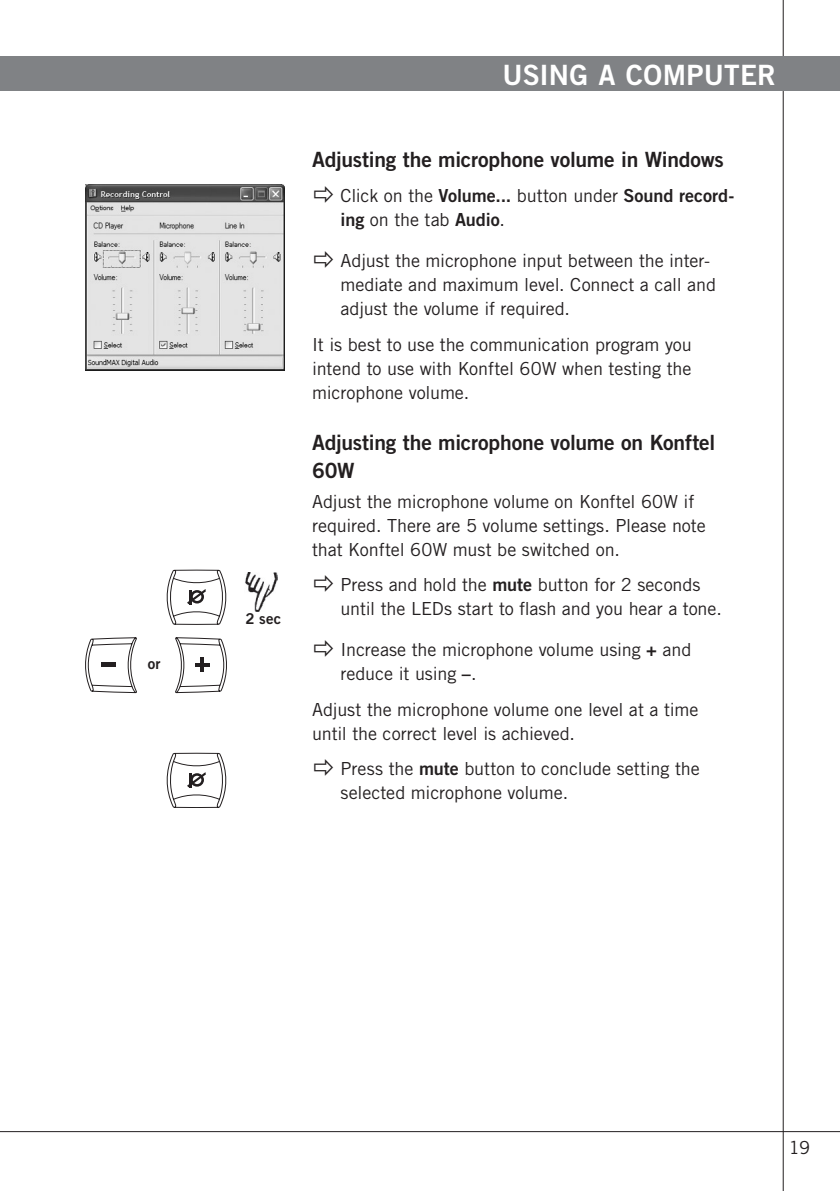
<style>
.page{position:relative;width:840px;height:1191px;background:#fff}
.page>*{position:absolute;margin:0;border:0;box-sizing:border-box;transform-origin:0 0}
.t1{font:28px "Trade Gothic Bold Two";letter-spacing:.01em;color:#fff}
.t2{font:21px/27.2px "Trade Gothic Bold Two";letter-spacing:-.01em;color:#231f20}
.t3{font:18px/24px "Trade Gothic";letter-spacing:-.005em;color:#231f20}
.t4{font:15px "Trade Gothic Bold Two";color:#231f20}
.s1{font-family:"Trade Gothic Bold Two"}
</style>
<div class="page">
<hr style="left:782px;top:0;width:1px;height:1191px;background:#231f20">
<hr style="left:0;top:1131px;width:839px;height:1px;background:#231f20">
<div style="left:0;top:57px;width:839px;height:34px;background:#808285"></div>
<svg style="left:85px;top:637px;width:52px;height:56px"></svg>
<hr style="left:101px;top:662px;width:15px;height:4px;background:#231f20">
<svg style="left:175px;top:637px;width:52px;height:56px"></svg>
<hr style="left:201px;top:657px;width:3px;height:15px;background:#231f20">
<hr style="left:195px;top:663px;width:14px;height:3px;background:#231f20">
<img style="left:245px;top:572px;width:32px;height:39px">
<svg style="left:167px;top:570px;width:59px;height:55px"></svg>
<svg style="left:167px;top:753px;width:59px;height:55px"></svg>
<img style="left:85px;top:184px;width:200px;height:187px">
<p class="t4" style="left:148px;top:654px;width:14px">or</p>
<p class="t4" style="left:245px;top:609px;width:37px">2 sec</p>
<h1 class="t1" style="left:502px;top:57px;width:275px">USING A COMPUTER</h1>
<p class="t2" style="left:312px;top:146px;width:413px">Adjusting the microphone volume in Windows</p>
<p class="t3" style="left:340px;top:183px;width:395px">Click on the <span class="s1">Volume...</span> button under <span class="s1">Sound record&shy;ing</span> on the tab <span class="s1">Audio</span>.</p>
<p class="t3" style="left:340px;top:248px;width:377px">Adjust the microphone input between the inter&shy;mediate and maximum level. Connect a call and adjust the volume if required.</p>
<p class="t3" style="left:312px;top:332px;width:381px;text-align:justify">It is best to use the communication program you intend to use with Konftel 60W when testing the microphone volume.</p>
<p class="t2" style="left:312px;top:429px;width:404px">Adjusting the microphone volume on Konftel<br>60W</p>
<p class="t3" style="left:312px;top:490px;width:395px">Adjust the microphone volume on Konftel 60W if required. There are 5 volume settings. Please note that Konftel 60W must be switched on.</p>
<p class="t3" style="left:340px;top:572px;width:383px">Press and hold the <span class="s1">mute</span> button for 2 seconds until the LEDs start to flash and you hear a tone.</p>
<p class="t3" style="left:340px;top:637px;width:352px">Increase the microphone volume using <span class="s1">+</span> and reduce it using <span class="s1">–</span>.</p>
<p class="t3" style="left:312px;top:697px;width:387px">Adjust the microphone volume one level at a time until the correct level is achieved.</p>
<p class="t3" style="left:340px;top:756px;width:360px">Press the <span class="s1">mute</span> button to conclude setting the selected microphone volume.</p>
<p class="t3" style="left:788px;top:1135px;width:23px">19</p>
</div>
